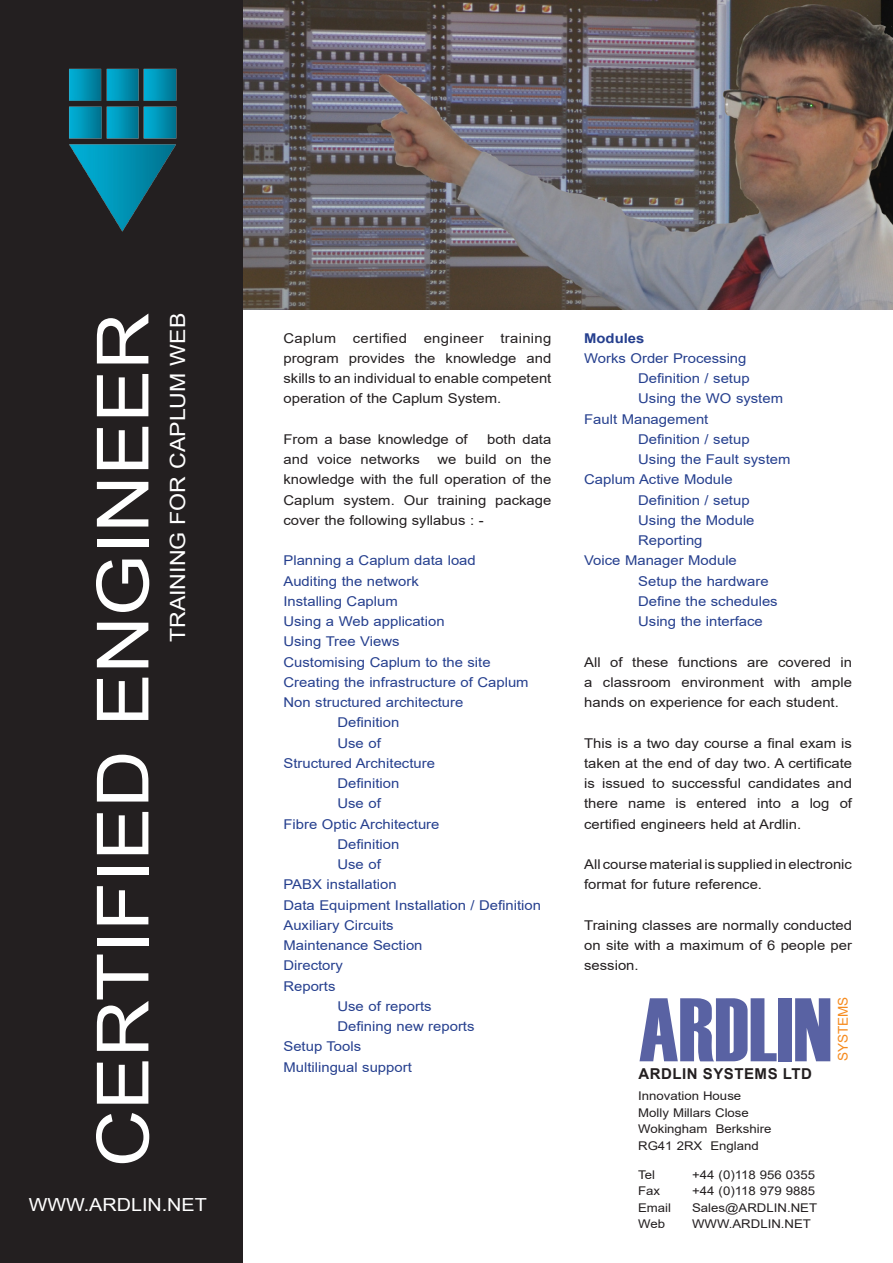
<style>
.page{position:relative;width:893px;height:1263px;background:#fff}
.page>*{position:absolute;margin:0;border:0;box-sizing:border-box;transform-origin:0 0}
.t1{font:90px "Haettenschweiler";color:#5962a3}
.t2{font:72px "Arial";color:#fff;scale:1.1 1}
.t3{font:21px "Arial";color:#fff;scale:1.1 1}
.t4{font:18px "Arial";color:#fff;scale:1.1 1}
.t5{font:700 15px "Arial";letter-spacing:.035em;color:#231f20}
.t6{font:13.5px/20.2px "Arial";color:#231f20;text-align:justify;scale:1.1 1}
.t7{font:13.5px "Arial";color:#253f8e;scale:1.1 1}
.t8{font:13.5px "Arial";color:#f68b1f}
.t9{font:700 13.5px "Arial";color:#253f8e;scale:1.1 1}
.t10{font:12px/16.5px "Arial";color:#231f20;scale:1.1 1}
</style>
<div class="page">
<div style="left:1px;top:1px;width:242px;height:1261px;background:#231f20"></div>
<div style="left:0;top:0;width:244px;height:1263px;border:2px solid #231f20"></div>
<img style="left:69px;top:68px;width:108px;height:164px">
<img style="left:244px;top:0;width:649px;height:309px">
<p class="t2" style="left:74px;top:1167px;width:778px;rotate:-90deg">CERTIFIED ENGINEER</p>
<p class="t3" style="left:163px;top:642px;width:301px;rotate:-90deg">TRAINING FOR CAPLUM WEB</p>
<p class="t4" style="left:29px;top:1192px;width:163px">WWW.ARDLIN.NET</p>
<p class="t6" style="left:283px;top:328px;width:245px">Caplum certified engineer training program provides the knowledge and skills to an individual to enable competent operation of the Caplum System.</p>
<p class="t6" style="left:283px;top:429px;width:169px">From a base knowledge of</p>
<p class="t6" style="left:487px;top:429px;width:60px">both data</p>
<p class="t6" style="left:283px;top:449px;width:126px">and voice networks</p>
<p class="t6" style="left:283px;top:449px;width:245px;text-indent:154px">we build on the knowledge with the full operation of the Caplum system. Our training package cover the following syllabus : -</p>
<p class="t7" style="left:283px;top:551px;width:176px">Planning a Caplum data load</p>
<p class="t7" style="left:283px;top:572px;width:125px">Auditing the network</p>
<p class="t7" style="left:283px;top:592px;width:105px">Installing Caplum</p>
<p class="t7" style="left:283px;top:612px;width:148px">Using a Web application</p>
<p class="t7" style="left:283px;top:632px;width:107px">Using Tree Views</p>
<p class="t7" style="left:283px;top:653px;width:190px">Customising Caplum to the site</p>
<p class="t7" style="left:283px;top:673px;width:224px">Creating the infrastructure of Caplum</p>
<p class="t7" style="left:283px;top:693px;width:165px">Non structured architecture</p>
<p class="t7" style="left:337px;top:713px;width:58px">Definition</p>
<p class="t7" style="left:337px;top:734px;width:41px">Use of</p>
<p class="t7" style="left:283px;top:754px;width:139px">Structured Architecture</p>
<p class="t7" style="left:337px;top:774px;width:58px">Definition</p>
<p class="t7" style="left:337px;top:794px;width:41px">Use of</p>
<p class="t7" style="left:283px;top:815px;width:143px">Fibre Optic Architecture</p>
<p class="t7" style="left:337px;top:835px;width:58px">Definition</p>
<p class="t7" style="left:337px;top:855px;width:41px">Use of</p>
<p class="t7" style="left:283px;top:875px;width:104px">PABX installation</p>
<p class="t7" style="left:283px;top:896px;width:236px">Data Equipment Installation / Definition</p>
<p class="t7" style="left:283px;top:916px;width:102px">Auxiliary Circuits</p>
<p class="t7" style="left:283px;top:936px;width:128px">Maintenance Section</p>
<p class="t7" style="left:283px;top:956px;width:55px">Directory</p>
<p class="t7" style="left:283px;top:977px;width:49px">Reports</p>
<p class="t7" style="left:337px;top:997px;width:87px">Use of reports</p>
<p class="t7" style="left:337px;top:1017px;width:126px">Defining new reports</p>
<p class="t7" style="left:283px;top:1037px;width:72px">Setup Tools</p>
<p class="t7" style="left:283px;top:1058px;width:118px">Multilingual support</p>
<p class="t9" style="left:584px;top:328px;width:56px">Modules</p>
<p class="t7" style="left:584px;top:349px;width:149px">Works Order Processing</p>
<p class="t7" style="left:638px;top:369px;width:103px">Definition / setup</p>
<p class="t7" style="left:638px;top:389px;width:133px">Using the WO system</p>
<p class="t7" style="left:584px;top:410px;width:114px">Fault Management</p>
<p class="t7" style="left:638px;top:430px;width:103px">Definition / setup</p>
<p class="t7" style="left:638px;top:450px;width:140px">Using the Fault system</p>
<p class="t7" style="left:584px;top:470px;width:137px">Caplum Active Module</p>
<p class="t7" style="left:638px;top:491px;width:103px">Definition / setup</p>
<p class="t7" style="left:638px;top:511px;width:107px">Using the Module</p>
<p class="t7" style="left:638px;top:531px;width:60px">Reporting</p>
<p class="t7" style="left:584px;top:551px;width:140px">Voice Manager Module</p>
<p class="t7" style="left:638px;top:572px;width:120px">Setup the hardware</p>
<p class="t7" style="left:638px;top:592px;width:128px">Define the schedules</p>
<p class="t7" style="left:638px;top:612px;width:115px">Using the interface</p>
<p class="t6" style="left:584px;top:652px;width:245px">All of these functions are covered in a classroom environment with ample hands on experience for each student.</p>
<p class="t6" style="left:584px;top:733px;width:245px">This is a two day course a final exam is taken at the end of day two. A certificate is issued to successful candidates and there name is entered into a log of certified engineers held at Ardlin.</p>
<p class="t6" style="left:584px;top:854px;width:245px">All course material is supplied in electronic format for future reference.</p>
<p class="t6" style="left:584px;top:915px;width:245px">Training classes are normally conducted on site with a maximum of 6 people per session.</p>
<p class="t1" style="left:639px;top:969px;width:194px">ARDLIN</p>
<p class="t8" style="left:834px;top:1061px;width:66px;rotate:-90deg">SYSTEMS</p>
<p class="t5" style="left:638px;top:1063px;width:175px">ARDLIN SYSTEMS LTD</p>
<p class="t10" style="left:638px;top:1087px;width:102px">Innovation House<br>Molly Millars Close</p>
<p class="t10" style="left:638px;top:1120px;width:123px">Wokingham Berkshire</p>
<p class="t10" style="left:638px;top:1137px;width:111px">RG41 2RX England</p>
<p class="t10" style="left:638px;top:1166px;width:17px">Tel</p>
<p class="t10" style="left:692px;top:1166px;width:113px">+44 (0)118 956 0355</p>
<p class="t10" style="left:638px;top:1183px;width:22px">Fax</p>
<p class="t10" style="left:692px;top:1183px;width:113px">+44 (0)118 979 9885</p>
<p class="t10" style="left:638px;top:1199px;width:31px">Email</p>
<p class="t10" style="left:692px;top:1199px;width:115px">Sales@ARDLIN.NET</p>
<p class="t10" style="left:638px;top:1216px;width:26px">Web</p>
<p class="t10" style="left:692px;top:1216px;width:109px">WWW.ARDLIN.NET</p>
</div>
